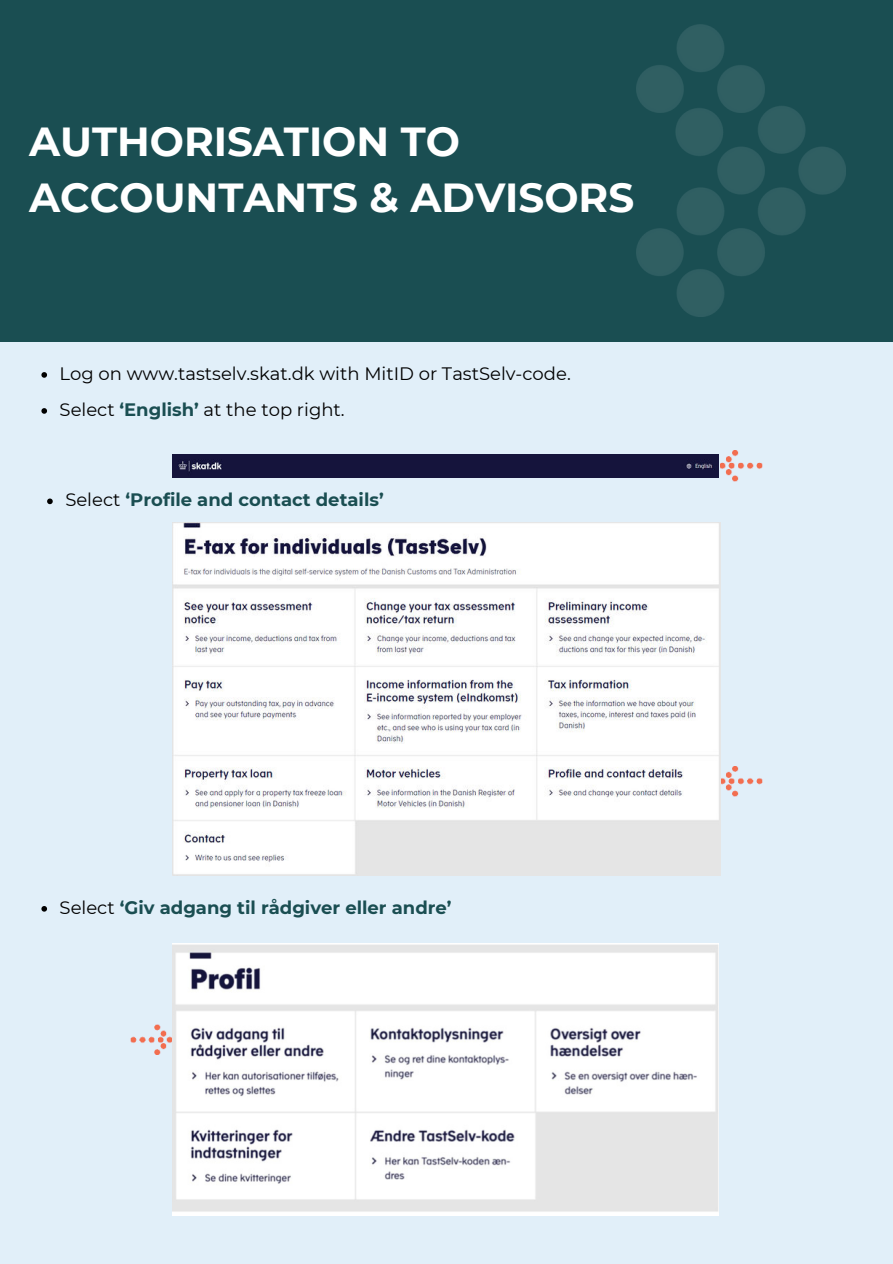
<style>
.page{position:relative;width:893px;height:1264px;background:#fff}
.page>*{position:absolute;margin:0;border:0;box-sizing:border-box;transform-origin:0 0}
.t1{font:700 40.5px/56.2px "Montserrat";color:#fff}
.t2{font:18px/36px "Montserrat";color:#000}
.t3{font:700 18px "Montserrat";color:#1a4e52}
.s1{font-weight:700;color:#1a4e52}
.s2{font-weight:400;color:#000}
</style>
<div class="page">
<div style="left:0;top:0;width:892px;height:1263px;background:#e1eff9"></div>
<div style="left:0;top:0;width:892px;height:341px;background:#1a4e52"></div>
<img style="left:636px;top:25px;width:209px;height:291px">
<img style="left:720px;top:451px;width:42px;height:30px">
<img style="left:172px;top:943px;width:546px;height:271px">
<img style="left:720px;top:766px;width:42px;height:30px">
<img style="left:130px;top:1024px;width:42px;height:30px">
<img style="left:172px;top:523px;width:548px;height:352px">
<div style="left:172px;top:455px;width:546px;height:22px;background:#15143c"></div>
<svg style="left:41px;top:372px;width:6px;height:6px"></svg>
<svg style="left:41px;top:408px;width:6px;height:6px"></svg>
<svg style="left:47px;top:498px;width:6px;height:6px"></svg>
<svg style="left:41px;top:906px;width:6px;height:5px"></svg>
<h1 class="t1" style="left:29px;top:111px;width:606px">AUTHORISATION TO<br>ACCOUNTANTS &amp; ADVISORS</h1>
<p class="t2" style="left:60px;top:355px;width:512px">Log on www.tastselv.skat.dk with MitID or TastSelv-code.<br>Select <span class="s1">‘English’</span> at the top right.</p>
<p class="t3" style="left:65px;top:487px;width:320px"><span class="s2">Select</span> ‘Profile and contact details’</p>
<p class="t3" style="left:60px;top:894px;width:393px"><span class="s2">Select</span> ‘Giv adgang til rådgiver eller andre’</p>
</div>
